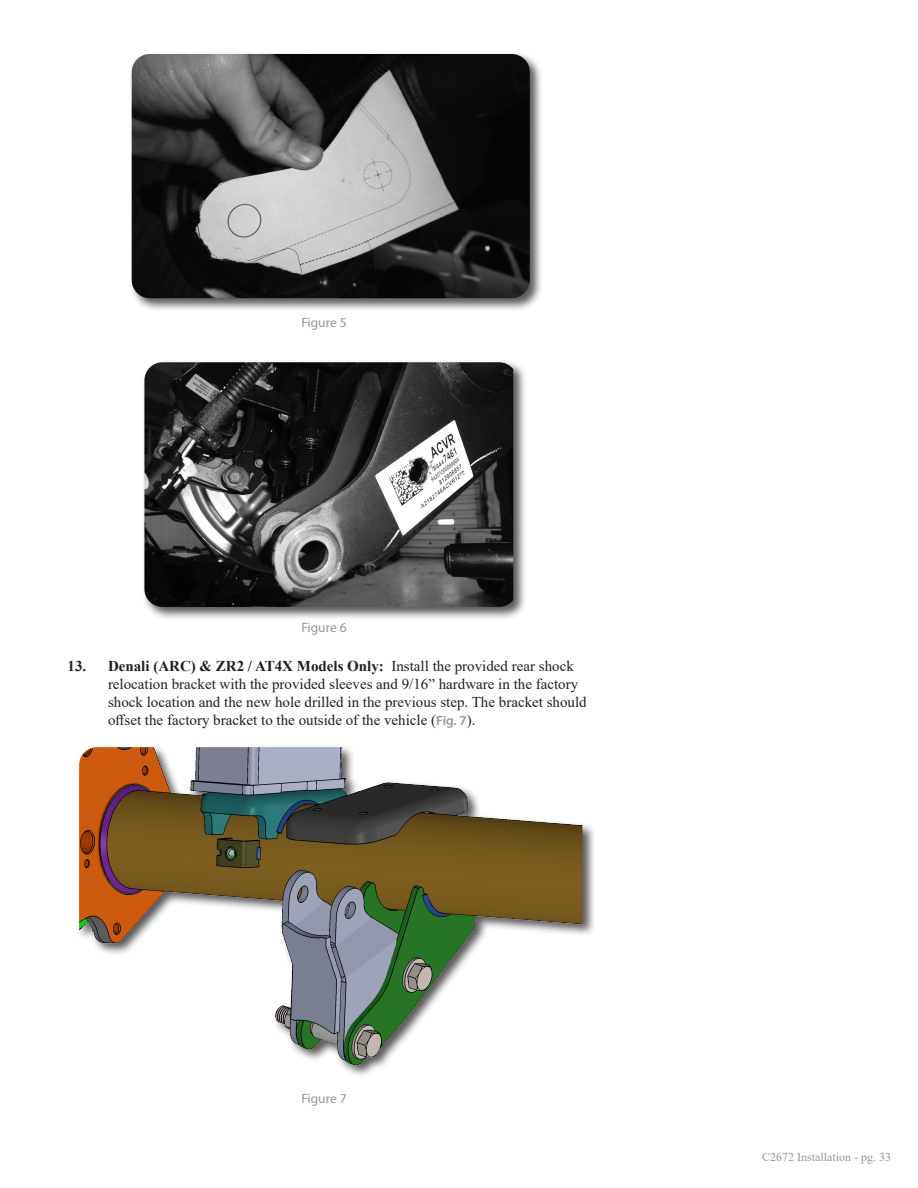
<style>
.page{position:relative;width:918px;height:1188px;background:#fff}
.page>*{position:absolute;margin:0;border:0;box-sizing:border-box;transform-origin:0 0}
.t1{font:15px/18px "Times New Roman";color:#231f20}
.t2{font:13.5px "Myriad Pro";color:#939598}
.t3{font:12px "Times New Roman";color:#939598}
.s1{font-weight:700}
.s2{font-family:"Myriad Pro";font-weight:600;font-size:13.5px;color:#939598}
</style>
<div class="page">
<div style="left:129px;top:51px;width:414px;height:261px;background:#231f20;opacity:.75"></div>
<img style="left:132px;top:54px;width:398px;height:244px">
<div style="left:142px;top:359px;width:385px;height:262px;background:#231f20;opacity:.75"></div>
<img style="left:144px;top:362px;width:369px;height:245px">
<div style="left:77px;top:745px;width:519px;height:333px;background:#231f20;opacity:.75"></div>
<img style="left:79px;top:747px;width:503px;height:326px">
<p class="t2" style="left:301px;top:315px;width:47px">Figure 5</p>
<p class="t2" style="left:301px;top:619px;width:47px">Figure 6</p>
<p class="t1" style="left:108px;top:657px;width:480px;text-indent:-40px"><span class="s1">13. Denali (ARC) &amp; ZR2 / AT4X Models Only:</span> Install the provided rear shock relocation bracket with the provided sleeves and 9/16” hardware in the factory shock location and the new hole drilled in the previous step. The bracket should offset the factory bracket to the outside of the vehicle (<span class="s2">Fig. 7</span>).</p>
<p class="t2" style="left:301px;top:1090px;width:47px">Figure 7</p>
<p class="t3" style="left:762px;top:1149px;width:130px">C2672 Installation - pg. 33</p>
</div>
